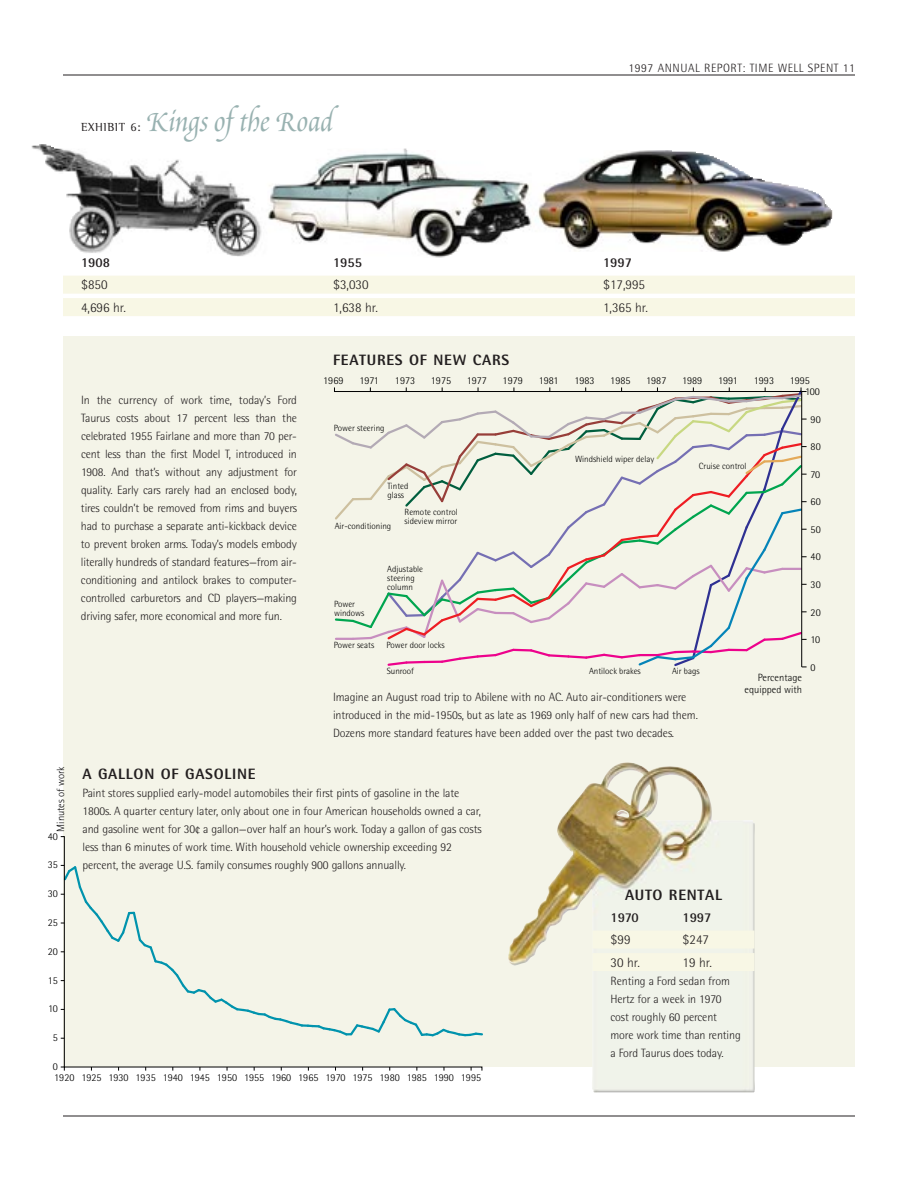
<style>
.page{position:relative;width:918px;height:1188px;background:#fff}
.page>*{position:absolute;margin:0;border:0;box-sizing:border-box;transform-origin:0 0}
.t1{font:36px "Poetica Chancery III";color:#99b2b1}
.t2{font:800 15px "Rotis Semi Sans";letter-spacing:.05em;color:#231f20}
.t3{font:300 13.5px "Rotis Semi Sans";color:#231f20}
.t4{font:700 13.5px "Rotis Semi Sans";color:#231f20}
.t5{font:300 12px/18px "Rotis Semi Sans";letter-spacing:-.01em;color:#231f20}
.t6{font:300 12px "Rotis Semi Sans";letter-spacing:.045em;color:#231f20}
.t7{font:12px "Rotis Semi Serif";letter-spacing:.05em;color:#231f20}
.t8{font:300 10.5px/11.2px "Rotis Semi Sans";color:#000;text-align:right}
.t9{font:300 9px/9px "Rotis Semi Sans";color:#000}
</style>
<div class="page">
<div style="left:63px;top:336px;width:792px;height:731px;background:#f4f4e8"></div>
<svg style="left:60px;top:836px;width:423px;height:235px"></svg>
<hr style="left:63px;top:75px;width:792px;height:1px;background:#231f20">
<hr style="left:63px;top:1116px;width:792px;height:1px;background:#231f20">
<img style="left:32px;top:144px;width:800px;height:114px">
<div style="left:63px;top:276px;width:792px;height:18px;background:#f8f7e5"></div>
<div style="left:63px;top:298px;width:792px;height:18px;background:#f8f7e5"></div>
<svg style="left:334px;top:387px;width:473px;height:281px"></svg>
<img style="left:508px;top:762px;width:247px;height:330px">
<div style="left:592px;top:931px;width:162px;height:18px;background:#f8f7e5"></div>
<div style="left:592px;top:953px;width:162px;height:18px;background:#f8f7e5"></div>
<h1 class="t1" style="left:146px;top:105px;width:188px">Kings of the Road</h1>
<p class="t7" style="left:81px;top:122px;width:61px">EXHIBIT 6:</p>
<p class="t6" style="left:629px;top:63px;width:228px">1997 ANNUAL REPORT: TIME WELL SPENT 11</p>
<p class="t4" style="left:81px;top:257px;width:30px">1908</p>
<p class="t4" style="left:333px;top:257px;width:30px">1955</p>
<p class="t4" style="left:603px;top:257px;width:30px">1997</p>
<p class="t3" style="left:81px;top:279px;width:28px">$850</p>
<p class="t3" style="left:333px;top:279px;width:37px">$3,030</p>
<p class="t3" style="left:603px;top:279px;width:44px">$17,995</p>
<p class="t3" style="left:81px;top:302px;width:46px">4,696 hr.</p>
<p class="t3" style="left:333px;top:302px;width:46px">1,638 hr.</p>
<p class="t3" style="left:603px;top:302px;width:46px">1,365 hr.</p>
<p class="t2" style="left:333px;top:354px;width:178px">FEATURES OF NEW CARS</p>
<p class="t5" style="left:81px;top:392px;width:218px;text-align:justify">In the currency of work time, today’s Ford Taurus costs about 17 percent less than the celebrated 1955 Fairlane and more than 70 per&shy;cent less than the first Model T, introduced in 1908. And that’s without any adjustment for quality. Early cars rarely had an enclosed body, tires couldn’t be removed from rims and buyers had to purchase a separate anti-kickback device to prevent broken arms. Today’s models embody literally hundreds of standard features—from air&shy;conditioning and antilock brakes to computer&shy;controlled carburetors and CD players—making driving safer, more economical and more fun.</p>
<p class="t8" style="left:323px;top:376px;width:22px">1969</p>
<p class="t8" style="left:359px;top:376px;width:21px">1971</p>
<p class="t8" style="left:395px;top:376px;width:22px">1973</p>
<p class="t8" style="left:431px;top:376px;width:22px">1975</p>
<p class="t8" style="left:467px;top:376px;width:22px">1977</p>
<p class="t8" style="left:503px;top:376px;width:22px">1979</p>
<p class="t8" style="left:539px;top:376px;width:21px">1981</p>
<p class="t8" style="left:574px;top:376px;width:22px">1983</p>
<p class="t8" style="left:610px;top:376px;width:22px">1985</p>
<p class="t8" style="left:646px;top:376px;width:22px">1987</p>
<p class="t8" style="left:682px;top:376px;width:22px">1989</p>
<p class="t8" style="left:718px;top:376px;width:21px">1991</p>
<p class="t8" style="left:754px;top:376px;width:22px">1993</p>
<p class="t8" style="left:790px;top:376px;width:22px">1995</p>
<p class="t8" style="left:805px;top:387px;width:16px">100</p>
<p class="t9" style="left:334px;top:424px;width:52px">Power steering</p>
<p class="t9" style="left:387px;top:482px;width:23px">Tinted glass</p>
<p class="t9" style="left:335px;top:522px;width:58px">Air-conditioning</p>
<p class="t9" style="left:405px;top:509px;width:55px">Remote control sideview mirror</p>
<p class="t9" style="left:387px;top:565px;width:37px">Adjustable steering column</p>
<p class="t9" style="left:334px;top:600px;width:32px">Power windows</p>
<p class="t9" style="left:334px;top:641px;width:42px">Power seats</p>
<p class="t9" style="left:386px;top:641px;width:60px">Power door locks</p>
<p class="t9" style="left:575px;top:455px;width:81px">Windshield wiper delay</p>
<p class="t9" style="left:699px;top:462px;width:49px">Cruise control</p>
<p class="t9" style="left:589px;top:667px;width:53px">Antilock brakes</p>
<p class="t9" style="left:387px;top:667px;width:29px">Sunroof</p>
<p class="t9" style="left:672px;top:667px;width:29px">Air bags</p>
<p class="t5" style="left:333px;top:689px;width:366px">Imagine an August road trip to Abilene with no AC. Auto air-conditioners were introduced in the mid-1950s, but as late as 1969 only half of new cars had them.<br>Dozens more standard features have been added over the past two decades.</p>
<p class="t8" style="left:745px;top:673px;width:59px">Percentage equipped with</p>
<p class="t8" style="left:811px;top:415px;width:12px">90</p>
<p class="t8" style="left:811px;top:442px;width:12px">80</p>
<p class="t8" style="left:811px;top:470px;width:11px">70</p>
<p class="t8" style="left:811px;top:497px;width:12px">60</p>
<p class="t8" style="left:811px;top:525px;width:12px">50</p>
<p class="t8" style="left:811px;top:552px;width:12px">40</p>
<p class="t8" style="left:811px;top:580px;width:12px">30</p>
<p class="t8" style="left:811px;top:607px;width:12px">20</p>
<p class="t8" style="left:811px;top:635px;width:11px">10</p>
<p class="t8" style="left:811px;top:662px;width:7px">0</p>
<p class="t8" style="left:56px;top:832px;width:67px;rotate:-90deg">Minutes of work</p>
<p class="t2" style="left:82px;top:768px;width:175px">A GALLON OF GASOLINE</p>
<p class="t5" style="left:82px;top:785px;width:401px">Paint stores supplied early-model automobiles their first pints of gasoline in the late 1800s. A quarter century later, only about one in four American households owned a car, and gasoline went for 30¢ a gallon—over half an hour’s work. Today a gallon of gas costs less than 6 minutes of work time. With household vehicle ownership exceeding 92 percent, the average U.S. family consumes roughly 900 gallons annually.</p>
<p class="t8" style="left:48px;top:831px;width:12px">40</p>
<p class="t8" style="left:48px;top:860px;width:12px">35</p>
<p class="t8" style="left:48px;top:889px;width:12px">30</p>
<p class="t8" style="left:48px;top:918px;width:12px">25</p>
<p class="t8" style="left:48px;top:947px;width:12px">20</p>
<p class="t8" style="left:48px;top:975px;width:12px">15</p>
<p class="t8" style="left:48px;top:1004px;width:11px">10</p>
<p class="t8" style="left:53px;top:1033px;width:7px">5</p>
<p class="t8" style="left:53px;top:1062px;width:7px">0</p>
<p class="t8" style="left:54px;top:1073px;width:428px">1920 1925 1930 1935 1940 1945 1950 1955 1960 1965 1970 1975 1980 1985 1990 1995</p>
<p class="t2" style="left:625px;top:889px;width:98px">AUTO RENTAL</p>
<p class="t4" style="left:610px;top:912px;width:30px">1970</p>
<p class="t4" style="left:682px;top:912px;width:30px">1997</p>
<p class="t3" style="left:610px;top:934px;width:22px">$99</p>
<p class="t3" style="left:682px;top:934px;width:28px">$247</p>
<p class="t3" style="left:610px;top:957px;width:31px">30 hr.</p>
<p class="t3" style="left:682px;top:957px;width:31px">19 hr.</p>
<p class="t5" style="left:610px;top:973px;width:132px">Renting a Ford sedan from<br>Hertz for a week in 1970 cost roughly 60 percent more work time than renting a Ford Taurus does today.</p>
</div>
